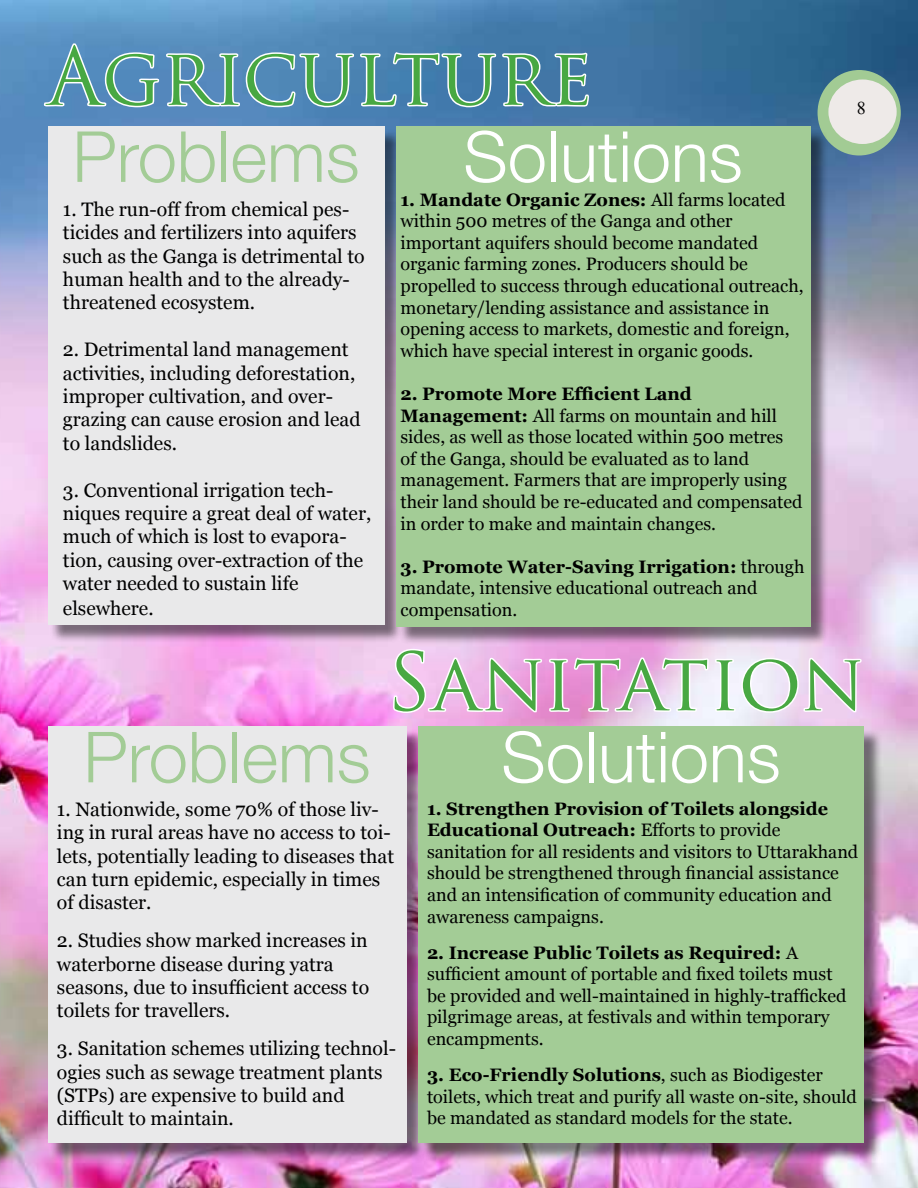
<style>
.page{position:relative;width:918px;height:1188px;background:#fff}
.page>*{position:absolute;margin:0;border:0;box-sizing:border-box;transform-origin:0 0}
.t1{font:78px "Trajan Pro";color:#48a842}
.t2{font:300 70.5px "Helvetica Neue";color:#fff}
.t3{font:300 70.5px "Helvetica Neue";color:#a3cc96}
.t4{font:19.5px/23.4px "Georgia";color:#000}
.t5{font:18px/21.6px "Georgia";color:#000}
.t6{font:18px "Times New Roman";color:#000}
.s1{font-weight:700}
</style>
<div class="page">
<img style="left:0;top:0;width:918px;height:1188px">
<div style="left:818px;top:70px;width:83px;height:85px;background:#a2cb94;border-radius:50%"></div>
<div style="left:828px;top:80px;width:69px;height:64px;background:#eeeae8;border-radius:50%"></div>
<svg style="left:42px;top:41px;width:548px;height:69px"></svg>
<div style="left:50px;top:128px;width:353px;height:515px;background:#000;opacity:.5"></div>
<div style="left:48px;top:126px;width:336px;height:499px;background:#e9e9ea"></div>
<div style="left:398px;top:128px;width:431px;height:517px;background:#000;opacity:.5"></div>
<div style="left:396px;top:126px;width:414px;height:501px;background:#a3cc96"></div>
<svg style="left:392px;top:647px;width:471px;height:68px"></svg>
<div style="left:50px;top:729px;width:375px;height:432px;background:#000;opacity:.5"></div>
<div style="left:48px;top:727px;width:358px;height:416px;background:#e9e9ea"></div>
<div style="left:420px;top:729px;width:462px;height:432px;background:#000;opacity:.5"></div>
<div style="left:418px;top:727px;width:446px;height:416px;background:#a3cc96"></div>
<h1 class="t1" style="left:48px;top:27px;width:547px">Agriculture</h1>
<p class="t6" style="left:857px;top:96px;width:10px">8</p>
<h2 class="t3" style="left:72px;top:114px;width:289px">Problems</h2>
<h2 class="t2" style="left:463px;top:114px;width:281px">Solutions</h2>
<p class="t4" style="left:63px;top:198px;width:303px">1. The run-off from chemical pes&shy;ticides and fertilizers into aquifers such as the Ganga is detrimental to human health and to the already&shy;threatened ecosystem.</p>
<p class="t4" style="left:63px;top:338px;width:299px">2. Detrimental land management activities, including deforestation, improper cultivation, and over&shy;grazing can cause erosion and lead to landslides.</p>
<p class="t4" style="left:63px;top:479px;width:310px">3. Conventional irrigation tech&shy;niques require a great deal of water, much of which is lost to evapora&shy;tion, causing over-extraction of the water needed to sustain life</p>
<p class="t4" style="left:63px;top:597px;width:92px">elsewhere.</p>
<p class="t5" style="left:400px;top:189px;width:405px"><span class="s1">1. Mandate Organic Zones:</span> All farms located within 500 metres of the Ganga and other important aquifers should become mandated organic farming zones. Producers should be propelled to success through educational outreach, monetary/lending assistance and assistance in opening access to markets, domestic and foreign, which have special interest in organic goods.</p>
<p class="t5" style="left:400px;top:383px;width:403px"><span class="s1">2. Promote More Efficient Land Management:</span> All farms on mountain and hill sides, as well as those located within 500 metres of the Ganga, should be evaluated as to land management. Farmers that are improperly using their land should be re-educated and compensated in order to make and maintain changes.</p>
<p class="t5" style="left:400px;top:556px;width:406px"><span class="s1">3. Promote Water-Saving Irrigation:</span> through mandate, intensive educational outreach and compensation.</p>
<h1 class="t1" style="left:387px;top:632px;width:479px">Sanitation</h1>
<h2 class="t3" style="left:83px;top:714px;width:289px">Problems</h2>
<h2 class="t2" style="left:501px;top:714px;width:281px">Solutions</h2>
<p class="t4" style="left:57px;top:798px;width:339px">1. Nationwide, some 70% of those liv&shy;ing in rural areas have no access to toi&shy;lets, potentially leading to diseases that can turn epidemic, especially in times of disaster.</p>
<p class="t4" style="left:57px;top:929px;width:314px">2. Studies show marked increases in waterborne disease during yatra seasons, due to insufficient access to toilets for travellers.</p>
<p class="t4" style="left:57px;top:1037px;width:340px">3. Sanitation schemes utilizing technol&shy;ogies such as sewage treatment plants (STPs) are expensive to build and difficult to maintain.</p>
<p class="t5" style="left:427px;top:798px;width:433px"><span class="s1">1. Strengthen Provision of Toilets alongside Educational Outreach:</span> Efforts to provide sanitation for all residents and visitors to Uttarakhand should be strengthened through financial assistance and an intensification of community education and awareness campaigns.</p>
<p class="t5" style="left:427px;top:942px;width:421px"><span class="s1">2. Increase Public Toilets as Required:</span> A sufficient amount of portable and fixed toilets must be provided and well-maintained in highly-trafficked pilgrimage areas, at festivals and within temporary encampments.</p>
<p class="t5" style="left:427px;top:1064px;width:431px"><span class="s1">3. Eco-Friendly Solutions</span>, such as Biodigester toilets, which treat and purify all waste on-site, should be mandated as standard models for the state.</p>
</div>
